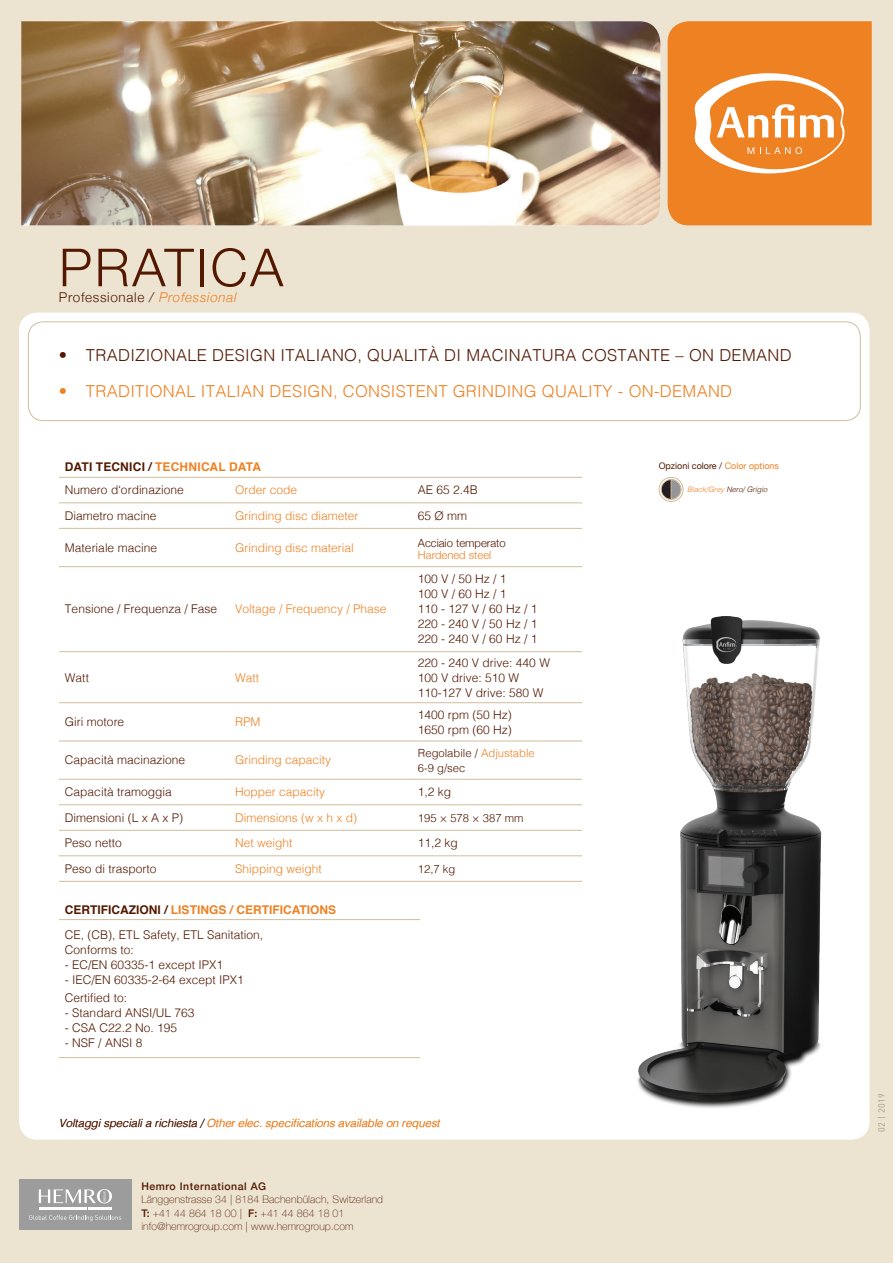
<style>
.page{position:relative;width:893px;height:1263px;background:#ece3d1}
.page>*{position:absolute;margin:0;border:0;box-sizing:border-box;transform-origin:0 0}
.t1{font:300 52.5px "Helvetica Neue";letter-spacing:.05em;color:#531800}
.t2{font:300 16.5px "Helvetica";letter-spacing:.02em;color:#531800}
.t3{font:300 16.5px "Helvetica";letter-spacing:.02em;color:#ee8122}
.t4{font:300 13.5px "Helvetica Neue";letter-spacing:.05em;color:#531800}
.t5{font:300 12px "Helvetica";color:#531800}
.t6{font:300 12px "Helvetica";color:#ee8122}
.t7{font:700 12px "Helvetica";color:#ee8122}
.t8{font:italic 300 11.25px "Helvetica";color:#ee8122}
.t9{font:300 11.25px "Helvetica";color:#531800}
.t10{font:300 11.25px "Helvetica Neue";color:#531800}
.t11{font:300 11.25px "Helvetica Neue";color:#ee8122}
.t12{font:100 10.5px/13.5px "Helvetica Neue";letter-spacing:.01em;color:#531800}
.t13{font:500 10.5px "Helvetica Neue";letter-spacing:.05em;color:#531800}
.t14{font:9px "Helvetica Neue";color:#531800}
.t15{font:9px "DIN";letter-spacing:.05em;color:#af9784}
.t16{font:italic 300 7.5px "Helvetica";color:#531800}
.s1{font-style:italic}
.s2{font-style:italic;color:#ee8122}
.s3{color:#531800}
.s4{color:#ee8122}
.s5{font-weight:500}
</style>
<div class="page">
<div style="left:19px;top:313px;width:851px;height:827px;background:#fff;border-radius:18px"></div>
<div style="left:19px;top:1179px;width:112px;height:51px;background:#9c9c9c"></div>
<hr style="left:88px;top:1208px;width:24px;height:2px;background:#fff">
<hr style="left:63px;top:1208px;width:24px;height:2px;background:#fff">
<hr style="left:39px;top:1208px;width:23px;height:2px;background:#fff">
<svg style="left:29px;top:1215px;width:92px;height:6px"></svg>
<svg style="left:39px;top:1189px;width:73px;height:14px"></svg>
<div style="left:28px;top:321px;width:833px;height:100px;border:1px solid #d1bd9b;border-radius:15px"></div>
<img style="left:525px;top:586px;width:345px;height:554px">
<img style="left:21px;top:21px;width:639px;height:204px">
<svg style="left:668px;top:21px;width:204px;height:204px;background:#ef8e39"></svg>
<hr style="left:59px;top:566px;width:170px;height:1px;background:#d1bd9b">
<hr style="left:229px;top:566px;width:183px;height:1px;background:#d1bd9b">
<hr style="left:412px;top:566px;width:170px;height:1px;background:#d1bd9b">
<hr style="left:59px;top:651px;width:170px;height:1px;background:#d1bd9b">
<hr style="left:229px;top:651px;width:183px;height:1px;background:#d1bd9b">
<hr style="left:412px;top:651px;width:170px;height:1px;background:#d1bd9b">
<hr style="left:59px;top:702px;width:170px;height:1px;background:#d1bd9b">
<hr style="left:229px;top:702px;width:183px;height:1px;background:#d1bd9b">
<hr style="left:412px;top:702px;width:170px;height:1px;background:#d1bd9b">
<hr style="left:59px;top:741px;width:170px;height:1px;background:#d1bd9b">
<hr style="left:229px;top:741px;width:183px;height:1px;background:#d1bd9b">
<hr style="left:412px;top:741px;width:170px;height:1px;background:#d1bd9b">
<hr style="left:59px;top:779px;width:170px;height:1px;background:#d1bd9b">
<hr style="left:229px;top:779px;width:183px;height:1px;background:#d1bd9b">
<hr style="left:412px;top:779px;width:170px;height:1px;background:#d1bd9b">
<hr style="left:59px;top:804px;width:170px;height:1px;background:#d1bd9b">
<hr style="left:229px;top:804px;width:183px;height:1px;background:#d1bd9b">
<hr style="left:412px;top:804px;width:170px;height:1px;background:#d1bd9b">
<hr style="left:59px;top:830px;width:170px;height:1px;background:#d1bd9b">
<hr style="left:229px;top:830px;width:183px;height:1px;background:#d1bd9b">
<hr style="left:412px;top:830px;width:170px;height:1px;background:#d1bd9b">
<hr style="left:59px;top:855px;width:170px;height:1px;background:#d1bd9b">
<hr style="left:229px;top:855px;width:183px;height:1px;background:#d1bd9b">
<hr style="left:412px;top:855px;width:170px;height:1px;background:#d1bd9b">
<hr style="left:59px;top:1057px;width:170px;height:1px;background:#d1bd9b">
<hr style="left:229px;top:1057px;width:183px;height:1px;background:#d1bd9b">
<hr style="left:412px;top:1057px;width:170px;height:1px;background:#d1bd9b">
<hr style="left:59px;top:528px;width:170px;height:1px;background:#d1bd9b">
<hr style="left:229px;top:528px;width:183px;height:1px;background:#d1bd9b">
<hr style="left:412px;top:528px;width:170px;height:1px;background:#d1bd9b">
<hr style="left:59px;top:881px;width:170px;height:1px;background:#d1bd9b">
<hr style="left:229px;top:881px;width:183px;height:1px;background:#d1bd9b">
<hr style="left:412px;top:881px;width:170px;height:1px;background:#d1bd9b">
<hr style="left:59px;top:919px;width:170px;height:1px;background:#d1bd9b">
<hr style="left:229px;top:919px;width:183px;height:1px;background:#d1bd9b">
<hr style="left:412px;top:919px;width:170px;height:1px;background:#d1bd9b">
<hr style="left:59px;top:477px;width:170px;height:1px;background:#d1bd9b">
<hr style="left:229px;top:477px;width:183px;height:1px;background:#d1bd9b">
<hr style="left:412px;top:477px;width:170px;height:1px;background:#d1bd9b">
<hr style="left:59px;top:503px;width:170px;height:1px;background:#d1bd9b">
<hr style="left:229px;top:503px;width:183px;height:1px;background:#d1bd9b">
<hr style="left:412px;top:503px;width:170px;height:1px;background:#d1bd9b">
<div style="left:420px;top:889px;width:167px;height:223px;background:#fff"></div>
<svg style="left:661px;top:480px;width:20px;height:19px"></svg>
<div style="left:661px;top:479px;width:20px;height:21px;border:1px solid #d1bd9b;border-radius:50%"></div>
<svg style="left:671px;top:479px;width:10px;height:21px"></svg>
<div style="left:659px;top:477px;width:24px;height:25px;border:1px solid #d1bd9b;border-radius:50%"></div>
<p class="t1" style="left:59px;top:225px;width:226px">PRATICA</p>
<p class="t4" style="left:59px;top:287px;width:179px">Professionale <span class="s1">/</span> <span class="s2">Professional</span></p>
<p class="t2" style="left:59px;top:341px;width:734px">• TRADIZIONALE DESIGN ITALIANO, QUALITÀ DI MACINATURA COSTANTE – ON DEMAND</p>
<p class="t3" style="left:59px;top:377px;width:675px">• TRADITIONAL ITALIAN DESIGN, CONSISTENT GRINDING QUALITY - ON-DEMAND</p>
<p class="t7" style="left:65px;top:457px;width:198px"><span class="s3">DATI TECNICI /</span> TECHNICAL DATA</p>
<p class="t5" style="left:65px;top:480px;width:120px">Numero d‘ordinazione</p>
<p class="t6" style="left:235px;top:480px;width:64px">Order code</p>
<p class="t5" style="left:418px;top:480px;width:62px">AE 65 2.4B</p>
<p class="t5" style="left:65px;top:505px;width:93px">Diametro macine</p>
<p class="t6" style="left:235px;top:505px;width:125px">Grinding disc diameter</p>
<p class="t5" style="left:418px;top:505px;width:51px">65 Ø mm</p>
<p class="t5" style="left:65px;top:537px;width:94px">Materiale macine</p>
<p class="t6" style="left:235px;top:537px;width:120px">Grinding disc material</p>
<p class="t10" style="left:418px;top:534px;width:89px">Acciaio temperato</p>
<p class="t11" style="left:418px;top:545px;width:75px">Hardened steel</p>
<p class="t5" style="left:65px;top:599px;width:154px">Tensione / Frequenza / Fase</p>
<p class="t6" style="left:235px;top:599px;width:153px">Voltage / Frequency / Phase</p>
<p class="t5" style="left:65px;top:667px;width:26px">Watt</p>
<p class="t6" style="left:235px;top:667px;width:26px">Watt</p>
<p class="t5" style="left:65px;top:712px;width:61px">Giri motore</p>
<p class="t6" style="left:235px;top:712px;width:27px">RPM</p>
<p class="t5" style="left:65px;top:750px;width:122px">Capacità macinazione</p>
<p class="t6" style="left:235px;top:750px;width:98px">Grinding capacity</p>
<p class="t5" style="left:418px;top:569px;width:90px">100 V / 50 Hz / 1</p>
<p class="t5" style="left:418px;top:584px;width:90px">100 V / 60 Hz / 1</p>
<p class="t5" style="left:418px;top:599px;width:121px">110 - 127 V / 60 Hz / 1</p>
<p class="t5" style="left:418px;top:614px;width:121px">220 - 240 V / 50 Hz / 1</p>
<p class="t5" style="left:418px;top:629px;width:121px">220 - 240 V / 60 Hz / 1</p>
<p class="t5" style="left:418px;top:652px;width:134px">220 - 240 V drive: 440 W</p>
<p class="t5" style="left:418px;top:667px;width:103px">100 V drive: 510 W</p>
<p class="t5" style="left:418px;top:682px;width:127px">110-127 V drive: 580 W</p>
<p class="t5" style="left:418px;top:704px;width:96px">1400 rpm (50 Hz)</p>
<p class="t5" style="left:418px;top:719px;width:96px">1650 rpm (60 Hz)</p>
<p class="t9" style="left:418px;top:743px;width:118px">Regolabile / <span class="s4">Adjustable</span></p>
<p class="t9" style="left:418px;top:758px;width:49px">6-9 g/sec</p>
<p class="t5" style="left:65px;top:782px;width:108px">Capacità tramoggia</p>
<p class="t6" style="left:235px;top:782px;width:92px">Hopper capacity</p>
<p class="t5" style="left:418px;top:782px;width:35px">1,2 kg</p>
<p class="t5" style="left:65px;top:807px;width:120px">Dimensioni (L x A x P)</p>
<p class="t6" style="left:235px;top:807px;width:124px">Dimensions (w x h x d)</p>
<p class="t9" style="left:418px;top:808px;width:107px">195 × 578 × 387 mm</p>
<p class="t5" style="left:65px;top:833px;width:58px">Peso netto</p>
<p class="t6" style="left:235px;top:833px;width:59px">Net weight</p>
<p class="t5" style="left:418px;top:833px;width:42px">11,2 kg</p>
<p class="t5" style="left:65px;top:858px;width:93px">Peso di trasporto</p>
<p class="t6" style="left:235px;top:858px;width:88px">Shipping weight</p>
<p class="t9" style="left:418px;top:859px;width:39px">12,7 kg</p>
<p class="t7" style="left:65px;top:900px;width:273px"><span class="s3">CERTIFICAZIONI /</span> LISTINGS / CERTIFICATIONS</p>
<p class="t5" style="left:65px;top:924px;width:200px">CE, (CB), ETL Safety, ETL Sanitation,</p>
<p class="t5" style="left:65px;top:939px;width:70px">Conforms to:</p>
<p class="t5" style="left:65px;top:954px;width:160px">- EC/EN 60335-1 except IPX1</p>
<p class="t5" style="left:65px;top:969px;width:180px">- IEC/EN 60335-2-64 except IPX1</p>
<p class="t5" style="left:65px;top:987px;width:64px">Certified to:</p>
<p class="t5" style="left:65px;top:1002px;width:131px">- Standard ANSI/UL 763</p>
<p class="t5" style="left:65px;top:1017px;width:114px">- CSA C22.2 No. 195</p>
<p class="t5" style="left:65px;top:1032px;width:79px">- NSF / ANSI 8</p>
<p class="t8" style="left:59px;top:1113px;width:382px"><span class="s3">Voltaggi speciali a richiesta /</span> Other elec. specifications available on request</p>
<p class="t13" style="left:141px;top:1177px;width:126px">Hemro International AG</p>
<p class="t12" style="left:141px;top:1192px;width:243px">Länggenstrasse 34 | 8184 Bachenbülach, Switzerland<br><span class="s5">T:</span> +41 44 864 18 00 | <span class="s5">F:</span> +41 44 864 18 01 info@hemrogroup.com | www.hemrogroup.com</p>
<p class="t14" style="left:659px;top:460px;width:122px">Opzioni colore / <span class="s4">Color options</span></p>
<p class="t16" style="left:687px;top:483px;width:82px"><span class="s4">Black/Grey</span> Nero/ Grigio</p>
<p class="t15" style="left:876px;top:1132px;width:41px;rotate:-90deg">02 | 2019</p>
</div>
